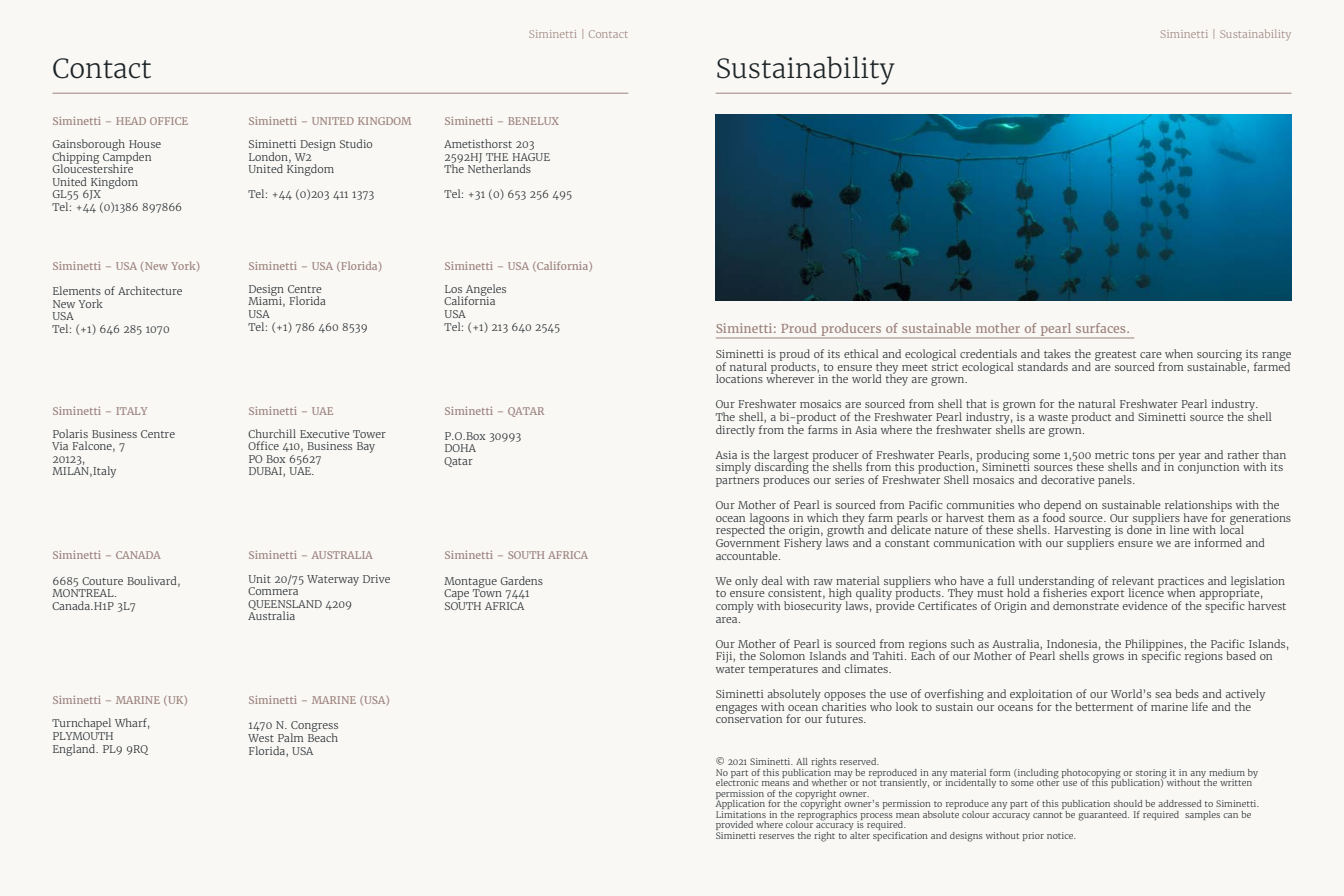
<style>
.page{position:relative;width:1344px;height:896px;background:#faf8f5}
.page>*{position:absolute;margin:0;border:0;box-sizing:border-box;transform-origin:0 0}
.t1{font:300 26.25px "Merriweather";color:#1c2427}
.t2{font:12.25px "Merriweather";color:#9b827c}
.t3{font:300 10.5px/12.6px "Merriweather";color:#1c2427}
.t4{font:10.5px "Merriweather";color:#9b827c}
.t5{font:300 10.5px "Merriweather";color:#9b827c}
.t6{font:300 8.75px/10.5px "Merriweather";color:#1c2427}
</style>
<div class="page">
<hr style="left:716px;top:93px;width:576px;height:1px;background:#9b827c">
<hr style="left:716px;top:338px;width:418px;height:1px;background:#9b827c">
<img style="left:716px;top:115px;width:576px;height:186px">
<hr style="left:52px;top:93px;width:576px;height:1px;background:#9b827c">
<h1 class="t1" style="left:52px;top:53px;width:101px">Contact</h1>
<p class="t4" style="left:52px;top:115px;width:137px">Siminetti – HEAD OFFICE</p>
<p class="t3" style="left:52px;top:138px;width:131px">Gainsborough House<br>Chipping Campden<br>Gloucestershire<br>United Kingdom<br>GL55 6JX<br>Tel: +44 (0)1386 897866</p>
<p class="t4" style="left:52px;top:259px;width:149px">Siminetti – USA (New York)</p>
<p class="t3" style="left:52px;top:285px;width:132px">Elements of Architecture<br>New York<br>USA<br>Tel: (+1) 646 285 1070</p>
<p class="t4" style="left:52px;top:404px;width:97px">Siminetti – ITALY</p>
<p class="t3" style="left:52px;top:428px;width:124px">Polaris Business Centre<br>Via Falcone, 7<br>20123,<br>MILAN,Italy</p>
<p class="t4" style="left:52px;top:549px;width:110px">Siminetti – CANADA</p>
<p class="t3" style="left:52px;top:575px;width:130px">6685 Couture Boulivard,<br>MONTREAL.<br>Canada.H1P 3L7</p>
<p class="t4" style="left:52px;top:694px;width:137px">Siminetti – MARINE (UK)</p>
<p class="t3" style="left:52px;top:717px;width:99px">Turnchapel Wharf,<br>PLYMOUTH<br>England. PL9 9RQ</p>
<p class="t4" style="left:249px;top:115px;width:165px">Siminetti – UNITED KINGDOM</p>
<p class="t3" style="left:249px;top:138px;width:126px">Siminetti Design Studio<br>London, W2<br>United Kingdom</p>
<p class="t3" style="left:249px;top:188px;width:127px">Tel: +44 (0)203 411 1373</p>
<p class="t4" style="left:249px;top:259px;width:135px">Siminetti – USA (Florida)</p>
<p class="t3" style="left:249px;top:283px;width:121px">Design Centre<br>Miami, Florida<br>USA<br>Tel: (+1) 786 460 8539</p>
<p class="t4" style="left:249px;top:404px;width:87px">Siminetti – UAE</p>
<p class="t3" style="left:249px;top:428px;width:139px">Churchill Executive Tower<br>Office 410, Business Bay<br>PO Box 65627<br>DUBAI, UAE.</p>
<p class="t4" style="left:249px;top:549px;width:126px">Siminetti – AUSTRALIA</p>
<p class="t3" style="left:249px;top:572px;width:143px">Unit 20/75 Waterway Drive<br>Commera<br>QUEENSLAND 4209<br>Australia</p>
<p class="t4" style="left:249px;top:694px;width:143px">Siminetti – MARINE (USA)</p>
<p class="t3" style="left:249px;top:719px;width:92px;text-align:justify">1470 N. Congress West Palm Beach Florida, USA</p>
<p class="t5" style="left:529px;top:28px;width:101px">Siminetti | Contact</p>
<p class="t4" style="left:445px;top:115px;width:116px">Siminetti – BENELUX</p>
<p class="t3" style="left:445px;top:138px;width:107px">Ametisthorst 203<br>2592HJ THE HAGUE<br>The Netherlands</p>
<p class="t3" style="left:445px;top:188px;width:129px">Tel: +31 (0) 653 256 495</p>
<p class="t4" style="left:445px;top:259px;width:150px">Siminetti – USA (California)</p>
<p class="t3" style="left:445px;top:283px;width:117px">Los Angeles<br>California<br>USA<br>Tel: (+1) 213 640 2545</p>
<p class="t4" style="left:445px;top:404px;width:101px">Siminetti – QATAR</p>
<p class="t3" style="left:445px;top:430px;width:78px">P.O.Box 30993<br>DOHA<br>Qatar</p>
<p class="t4" style="left:445px;top:549px;width:145px">Siminetti – SOUTH AFRICA</p>
<p class="t3" style="left:445px;top:575px;width:100px">Montague Gardens<br>Cape Town 7441<br>SOUTH AFRICA</p>
<h1 class="t1" style="left:716px;top:53px;width:181px">Sustainability</h1>
<p class="t5" style="left:1160px;top:28px;width:133px">Siminetti | Sustainability</p>
<p class="t2" style="left:716px;top:321px;width:416px">Siminetti: Proud producers of sustainable mother of pearl surfaces.</p>
<p class="t3" style="left:716px;top:348px;width:577px;text-align:justify">Siminetti is proud of its ethical and ecological credentials and takes the greatest care when sourcing its range of natural products, to ensure they meet strict ecological standards and are sourced from sustainable, farmed locations wherever in the world they are grown.</p>
<p class="t3" style="left:716px;top:398px;width:558px">Our Freshwater mosaics are sourced from shell that is grown for the natural Freshwater Pearl industry.<br>The shell, a bi-product of the Freshwater Pearl industry, is a waste product and Siminetti source the shell directly from the farms in Asia where the freshwater shells are grown.</p>
<p class="t3" style="left:716px;top:449px;width:572px">Asia is the largest producer of Freshwater Pearls, producing some 1,500 metric tons per year and rather than simply discarding the shells from this production, Siminetti sources these shells and in conjunction with its partners produces our series of Freshwater Shell mosaics and decorative panels.</p>
<p class="t3" style="left:716px;top:499px;width:577px">Our Mother of Pearl is sourced from Pacific communities who depend on sustainable relationships with the ocean lagoons in which they farm pearls or harvest them as a food source. Our suppliers have for generations respected the origin, growth and delicate nature of these shells. Harvesting is done in line with local Government Fishery laws and a constant communication with our suppliers ensure we are informed and accountable.</p>
<p class="t3" style="left:716px;top:575px;width:572px">We only deal with raw material suppliers who have a full understanding of relevant practices and legislation to ensure consistent, high quality products. They must hold a fisheries export licence when appropriate, comply with biosecurity laws, provide Certificates of Origin and demonstrate evidence of the specific harvest area.</p>
<p class="t3" style="left:716px;top:638px;width:575px">Our Mother of Pearl is sourced from regions such as Australia, Indonesia, the Philippines, the Pacific Islands,<br>Fiji, the Solomon Islands and Tahiti. Each of our Mother of Pearl shells grows in specific regions based on water temperatures and climates.</p>
<p class="t3" style="left:716px;top:688px;width:551px">Siminetti absolutely opposes the use of overfishing and exploitation of our World’s sea beds and actively engages with ocean charities who look to sustain our oceans for the betterment of marine life and the conservation for our futures.</p>
<p class="t6" style="left:716px;top:757px;width:545px">© 2021 Siminetti. All rights reserved.<br>No part of this publication may be reproduced in any material form (including photocopying or storing it in any medium by electronic means and whether or not transiently, or incidentally to some other use of this publication) without the written permission of the copyright owner.<br>Application for the copyright owner’s permission to reproduce any part of this publication should be addressed to Siminetti.<br>Limitations in the reprographics process mean absolute colour accuracy cannot be guaranteed. If required samples can be provided where colour accuracy is required.<br>Siminetti reserves the right to alter specification and designs without prior notice.</p>
</div>
